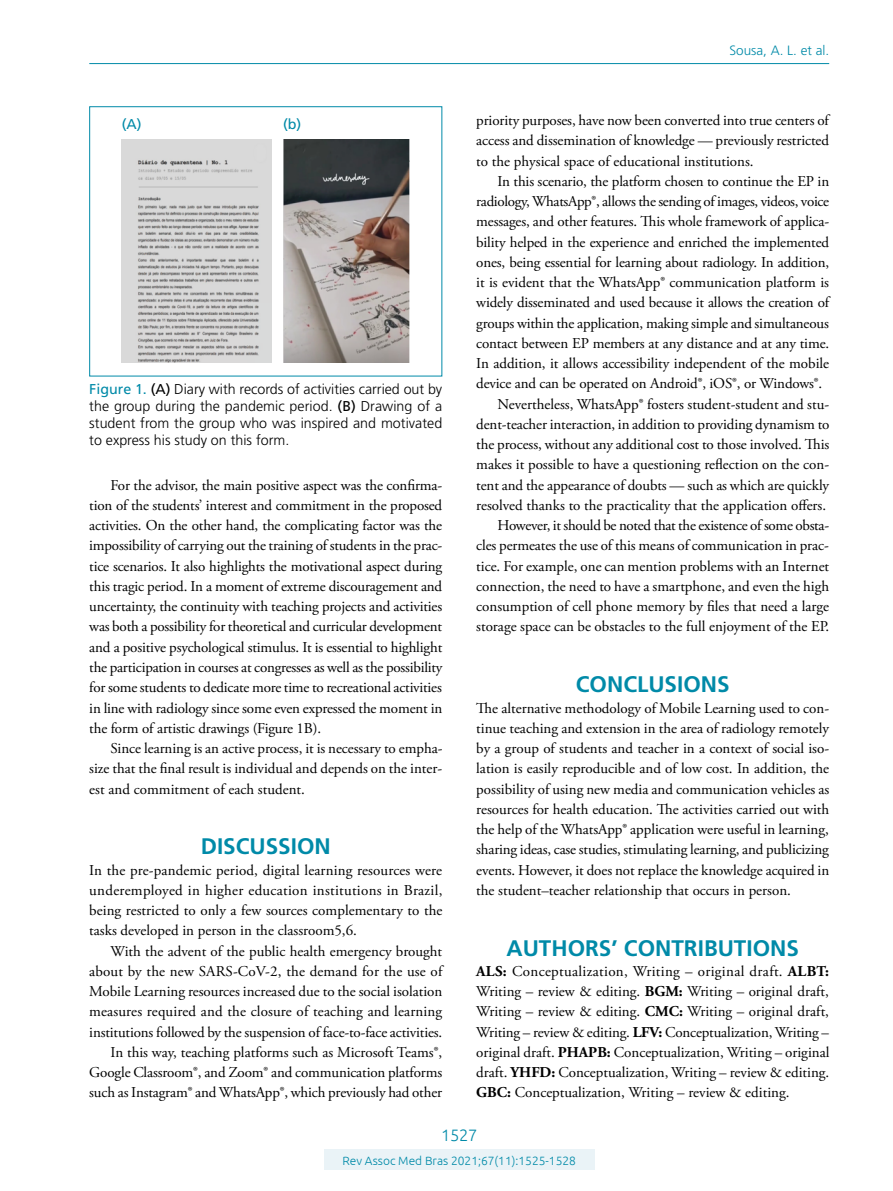
<style>
.page{position:relative;width:893px;height:1191px;background:#fff}
.page>*{position:absolute;margin:0;border:0;box-sizing:border-box;transform-origin:0 0}
.t1{font:700 22.5px "Frutiger LT Std";color:#008aa8}
.t2{font:300 16.5px "Ubuntu";color:#008aa8}
.t3{font:15px/20.2px "Adobe Garamond Pro";letter-spacing:-.005em;color:#000;text-align:justify}
.t4{font:300 14.25px/17.1px "Frutiger LT Std";color:#000;text-align:justify}
.t5{font:14.25px "Frutiger LT Std";color:#008aa8}
.t6{font:300 13.5px "Frutiger LT Std";color:#008aa8}
.t7{font:300 12px "Ubuntu";color:#008aa8}
.s1{font-weight:400;color:#008aa8}
.s2{font-weight:400}
.s3{font-weight:700}
</style>
<div class="page">
<hr style="left:89px;top:63px;width:740px;height:1px;background:#008aa8">
<div style="left:324px;top:1149px;width:270px;height:21px;background:#eaf3f7"></div>
<img style="left:283px;top:139px;width:127px;height:223px">
<img style="left:122px;top:139px;width:150px;height:223px">
<div style="left:89px;top:106px;width:353px;height:270px;border:1px solid #008aa8"></div>
<p class="t5" style="left:122px;top:116px;width:21px">(A)</p>
<p class="t5" style="left:283px;top:116px;width:20px">(b)</p>
<p class="t4" style="left:89px;top:380px;width:354px"><span class="s1">Figure 1.</span> <span class="s2">(A)</span> Diary with records of activities carried out by the group during the pandemic period. <span class="s2">(B)</span> Drawing of a student from the group who was inspired and motivated to express his study on this form.</p>
<p class="t3" style="left:89px;top:475px;width:355px;text-indent:21px">For the advisor, the main positive aspect was the confirma&shy;tion of the students’ interest and commitment in the proposed activities. On the other hand, the complicating factor was the impossibility of carrying out the training of students in the prac&shy;tice scenarios. It also highlights the motivational aspect during this tragic period. In a moment of extreme discouragement and uncertainty, the continuity with teaching projects and activities was both a possibility for theoretical and curricular development and a positive psychological stimulus. It is essential to highlight the participation in courses at congresses as well as the possibility for some students to dedicate more time to recreational activities in line with radiology since some even expressed the moment in the form of artistic drawings (Figure 1B).</p>
<p class="t3" style="left:89px;top:738px;width:355px;text-indent:21px">Since learning is an active process, it is necessary to empha&shy;size that the final result is individual and depends on the inter&shy;est and commitment of each student.</p>
<h1 class="t1" style="left:201px;top:833px;width:132px">DISCUSSION</h1>
<p class="t3" style="left:89px;top:860px;width:355px">In the pre-pandemic period, digital learning resources were underemployed in higher education institutions in Brazil, being restricted to only a few sources complementary to the tasks developed in person in the classroom5,6.</p>
<p class="t3" style="left:89px;top:941px;width:355px;text-align:right">With the advent of the public health emergency brought about by the new SARS-CoV-2, the demand for the use of Mobile Learning resources increased due to the social isolation measures required and the closure of teaching and learning institutions followed by the suspension of face-to-face activities.<br>In this way, teaching platforms such as Microsoft Teams®, Google Classroom®, and Zoom® and communication platforms such as Instagram® and WhatsApp®, which previously had other</p>
<p class="t6" style="left:729px;top:42px;width:101px">Sousa, A. L. et al.</p>
<p class="t3" style="left:476px;top:111px;width:354px">priority purposes, have now been converted into true centers of access and dissemination of knowledge — previously restricted to the physical space of educational institutions.</p>
<p class="t3" style="left:497px;top:171px;width:333px">In this scenario, the platform chosen to continue the EP in</p>
<p class="t3" style="left:476px;top:192px;width:354px">radiology, WhatsApp®, allows the sending of images, videos, voice</p>
<p class="t3" style="left:476px;top:212px;width:354px">messages, and other features. This whole framework of applica-</p>
<p class="t3" style="left:476px;top:232px;width:354px">bility helped in the experience and enriched the implemented</p>
<p class="t3" style="left:476px;top:252px;width:354px">ones, being essential for learning about radiology. In addition,</p>
<p class="t3" style="left:476px;top:273px;width:354px">it is evident that the WhatsApp® communication platform is</p>
<p class="t3" style="left:476px;top:293px;width:354px">widely disseminated and used because it allows the creation of</p>
<p class="t3" style="left:476px;top:313px;width:354px">groups within the application, making simple and simultaneous</p>
<p class="t3" style="left:476px;top:333px;width:354px">contact between EP members at any distance and at any time.</p>
<p class="t3" style="left:476px;top:354px;width:354px">In addition, it allows accessibility independent of the mobile</p>
<p class="t3" style="left:476px;top:374px;width:348px">device and can be operated on Android®, iOS®, or Windows®.</p>
<p class="t3" style="left:497px;top:394px;width:333px">Nevertheless, WhatsApp® fosters student-student and stu-</p>
<p class="t3" style="left:476px;top:414px;width:355px">dent-teacher interaction, in addition to providing dynamism to</p>
<p class="t3" style="left:476px;top:435px;width:355px">the process, without any additional cost to those involved. This</p>
<p class="t3" style="left:476px;top:455px;width:354px">makes it possible to have a questioning reflection on the con-</p>
<p class="t3" style="left:476px;top:475px;width:354px">tent and the appearance of doubts — such as which are quickly</p>
<p class="t3" style="left:476px;top:495px;width:351px">resolved thanks to the practicality that the application offers.</p>
<p class="t3" style="left:497px;top:516px;width:333px">However, it should be noted that the existence of some obsta-</p>
<p class="t3" style="left:476px;top:536px;width:354px">cles permeates the use of this means of communication in prac-</p>
<p class="t3" style="left:476px;top:556px;width:354px">tice. For example, one can mention problems with an Internet</p>
<p class="t3" style="left:476px;top:576px;width:354px">connection, the need to have a smartphone, and even the high</p>
<p class="t3" style="left:476px;top:597px;width:354px">consumption of cell phone memory by files that need a large</p>
<p class="t3" style="left:476px;top:617px;width:354px">storage space can be obstacles to the full enjoyment of the EP.</p>
<h1 class="t1" style="left:576px;top:671px;width:155px">CONCLUSIONS</h1>
<p class="t3" style="left:476px;top:698px;width:355px">The alternative methodology of Mobile Learning used to con&shy;tinue teaching and extension in the area of radiology remotely by a group of students and teacher in a context of social iso&shy;lation is easily reproducible and of low cost. In addition, the possibility of using new media and communication vehicles as resources for health education. The activities carried out with the help of the WhatsApp® application were useful in learning, sharing ideas, case studies, stimulating learning, and publicizing events. However, it does not replace the knowledge acquired in the student–teacher relationship that occurs in person.</p>
<h1 class="t1" style="left:506px;top:934px;width:294px">AUTHORS’ CONTRIBUTIONS</h1>
<p class="t3" style="left:476px;top:961px;width:355px"><span class="s3">ALS:</span> Conceptualization, Writing – original draft. <span class="s3">ALBT:<br></span>Writing – review &amp; editing. <span class="s3">BGM:</span> Writing – original draft, Writing – review &amp; editing. <span class="s3">CMC:</span> Writing – original draft, Writing – review &amp; editing. <span class="s3">LFV:</span> Conceptualization, Writing – original draft. <span class="s3">PHAPB:</span> Conceptualization, Writing – original draft. <span class="s3">YHFD:</span> Conceptualization, Writing – review &amp; editing.<br><span class="s3">GBC:</span> Conceptualization, Writing – review &amp; editing.</p>
<p class="t2" style="left:441px;top:1125px;width:38px">1527</p>
<p class="t7" style="left:342px;top:1153px;width:235px">Rev Assoc Med Bras 2021;67(11):1525-1528</p>
</div>
